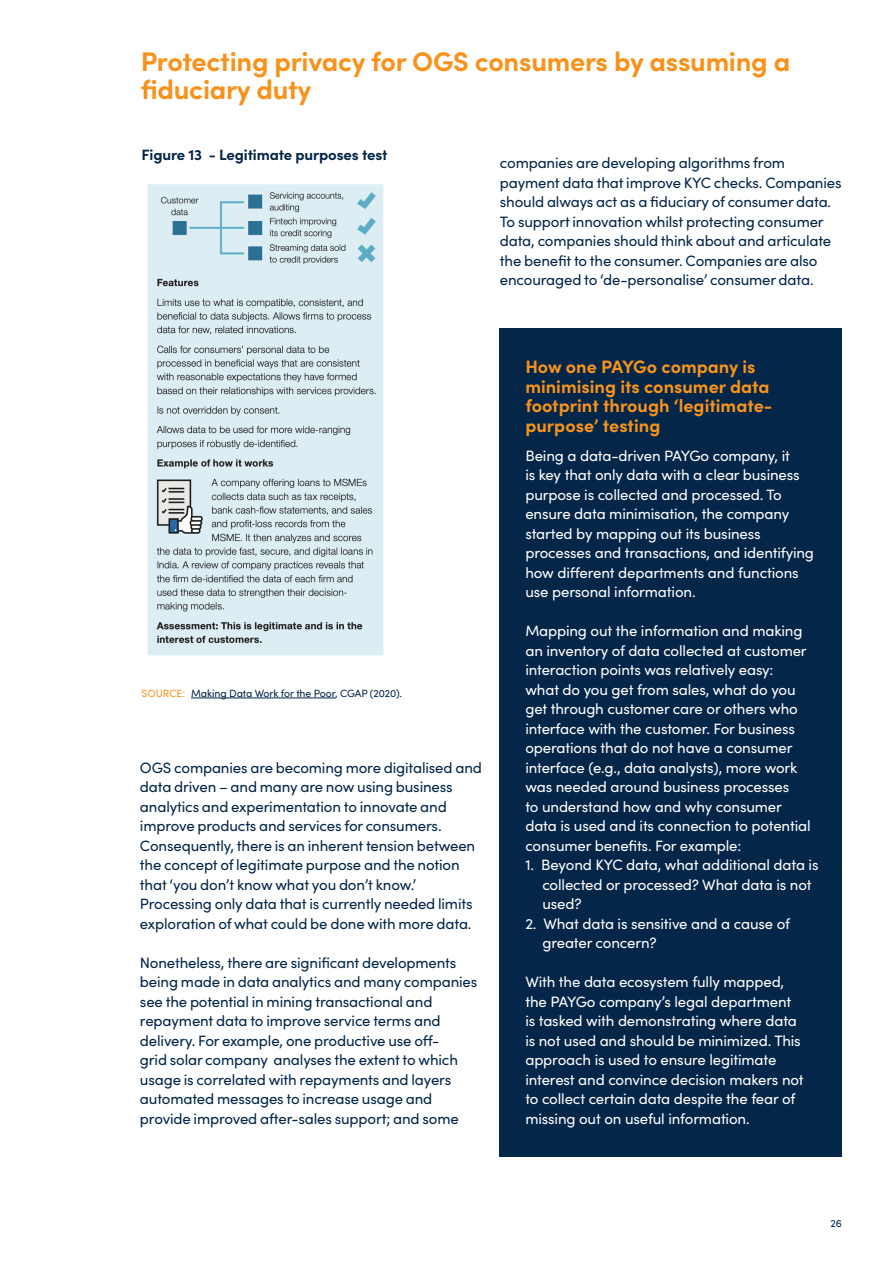
<style>
.page{position:relative;width:893px;height:1263px;background:#fff}
.page>*{position:absolute;margin:0;border:0;box-sizing:border-box;transform-origin:0 0}
.t1{font:700 27px/28.5px "Sofia Pro";letter-spacing:-.01em;color:#f7931d}
.t2{font:700 18px/19.5px "Sofia Pro";color:#f7931d}
.t3{font:15px/19.5px "Sofia Pro";letter-spacing:-.01em;color:#fff}
.t4{font:15px/19.5px "Sofia Pro";letter-spacing:-.01em;color:#042648}
.t5{font:700 15px "Sofia Pro";letter-spacing:-.01em;color:#042648}
.t6{font:10.5px "Sofia Pro";letter-spacing:-.01em;color:#042648}
.s1{color:#f7931d}
</style>
<div class="page">
<img style="left:147px;top:184px;width:237px;height:472px">
<div style="left:500px;top:328px;width:342px;height:829px;background:#042648"></div>
<hr style="left:191px;top:698px;width:144px;height:1px;background:#042648">
<p class="t1" style="left:141px;top:45px;width:651px">Protecting privacy for OGS consumers by assuming a fiduciary duty</p>
<p class="t5" style="left:142px;top:143px;width:248px">Figure 13 - Legitimate purposes test</p>
<p class="t4" style="left:500px;top:152px;width:343px">companies are developing algorithms from payment data that improve KYC checks. Companies should always act as a fiduciary of consumer data.<br>To support innovation whilst protecting consumer data, companies should think about and articulate the benefit to the consumer. Companies are also encouraged to ‘de-personalise’ consumer data.</p>
<p class="t6" style="left:141px;top:685px;width:262px"><span class="s1">SOURCE:</span> Making Data Work for the Poor, CGAP (2020).</p>
<p class="t4" style="left:140px;top:757px;width:343px">OGS companies are becoming more digitalised and data driven – and many are now using business analytics and experimentation to innovate and improve products and services for consumers.<br>Consequently, there is an inherent tension between the concept of legitimate purpose and the notion that ‘you don’t know what you don’t know.’ Processing only data that is currently needed limits exploration of what could be done with more data.</p>
<p class="t4" style="left:140px;top:952px;width:339px">Nonetheless, there are significant developments being made in data analytics and many companies see the potential in mining transactional and repayment data to improve service terms and delivery. For example, one productive use off-<br>grid solar company analyses the extent to which usage is correlated with repayments and layers automated messages to increase usage and provide improved after-sales support; and some</p>
<p class="t2" style="left:525px;top:355px;width:248px">How one PAYGo company is minimising its consumer data footprint through ‘legitimate&shy;purpose’ testing</p>
<p class="t3" style="left:525px;top:445px;width:290px">Being a data-driven PAYGo company, it<br>is key that only data with a clear business purpose is collected and processed. To ensure data minimisation, the company started by mapping out its business processes and transactions, and identifying how different departments and functions use personal information.</p>
<p class="t3" style="left:525px;top:620px;width:287px">Mapping out the information and making an inventory of data collected at customer interaction points was relatively easy: what do you get from sales, what do you get through customer care or others who interface with the customer. For business operations that do not have a consumer interface (e.g., data analysts), more work was needed around business processes<br>to understand how and why consumer data is used and its connection to potential consumer benefits. For example:</p>
<p class="t3" style="left:542px;top:854px;width:278px;text-indent:-17px">1. Beyond KYC data, what additional data is collected or processed? What data is not used?</p>
<p class="t3" style="left:542px;top:913px;width:249px;text-indent:-17px">2. What data is sensitive and a cause of greater concern?</p>
<p class="t3" style="left:525px;top:971px;width:280px">With the data ecosystem fully mapped, the PAYGo company’s legal department is tasked with demonstrating where data is not used and should be minimized. This approach is used to ensure legitimate interest and convince decision makers not to collect certain data despite the fear of missing out on useful information.</p>
<p class="t6" style="left:830px;top:1216px;width:13px">26</p>
</div>
